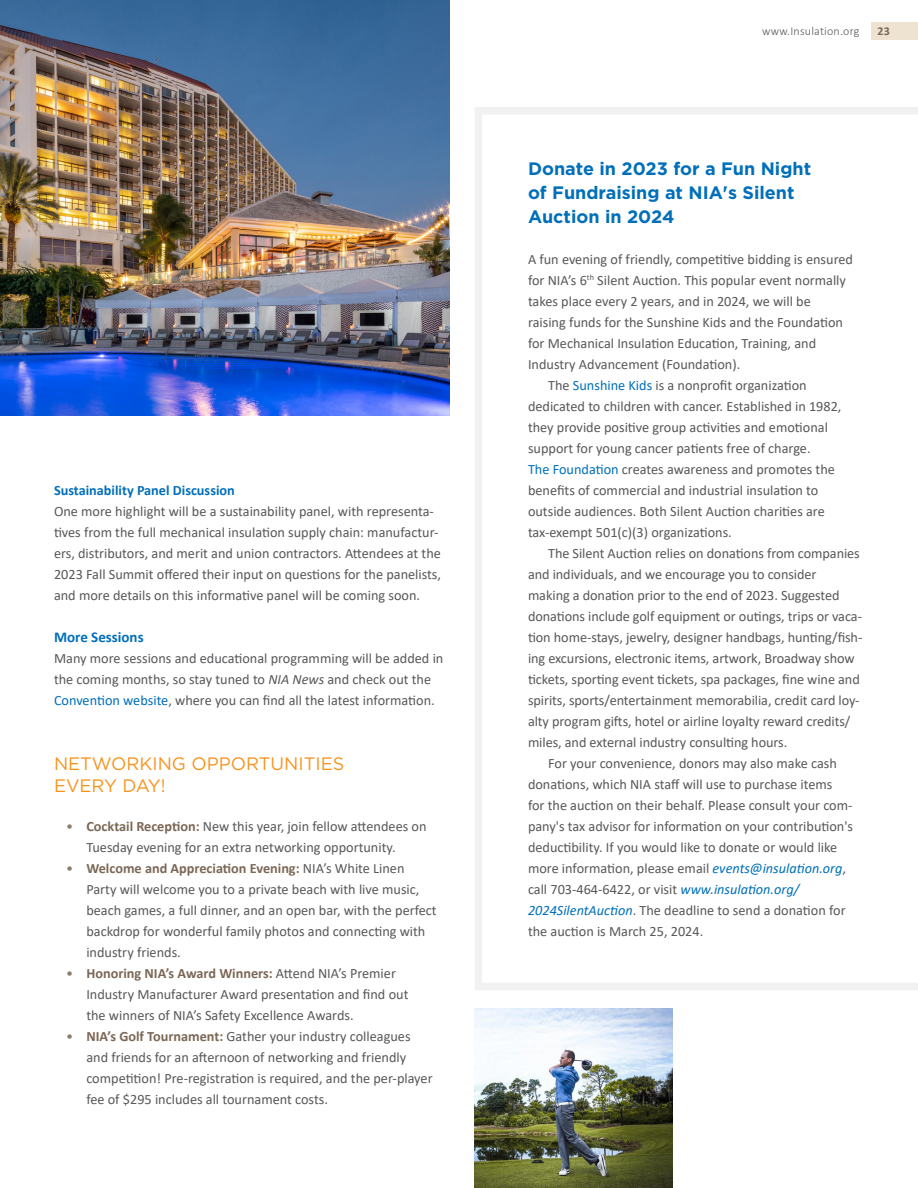
<style>
.page{position:relative;width:918px;height:1188px;background:#fff}
.page>*{position:absolute;margin:0;border:0;box-sizing:border-box;transform-origin:0 0}
.t1{font:700 18px/24px "Gotham";color:#006fba}
.t2{font:18px "Gotham";color:#f7931d}
.t3{font:700 15px "Calibri";color:#006fba}
.Text{font:14.25px/21px "Calibri";letter-spacing:-.005em;color:#57585a}
.First_Paragraph_Text{font:14.25px/21px "Calibri";color:#57585a}
.Bullets{font:14.25px/21px "Calibri";color:#57585a}
.Sub_Header{font:700 14.25px "Calibri";color:#006fba}
.t4{font:300 12px "Calibri";letter-spacing:.02em;color:#57585a}
.t5{font:700 12px "Calibri";color:#7b6756}
.s1{font-style:italic}
.s2{color:#006fba}
.s3{color:#8f7d6c}
.s4{font-weight:700;color:#7b6756}
.s5{font-style:italic;color:#006fba}
</style>
<div class="page">
<div style="left:871px;top:22px;width:47px;height:18px;background:#eee3d1"></div>
<img style="left:0;top:0;width:450px;height:416px">
<svg style="left:475px;top:107px;width:443px;height:883px"></svg>
<img style="left:475px;top:1008px;width:198px;height:180px">
<p class="Sub_Header" style="left:54px;top:480px;width:182px">Sustainability Panel Discussion</p>
<p class="First_Paragraph_Text" style="left:54px;top:500px;width:389px">One more highlight will be a sustainability panel, with representa&shy;tives from the full mechanical insulation supply chain: manufactur&shy;ers, distributors, and merit and union contractors. Attendees at the 2023 Fall Summit offered their input on questions for the panelists, and more details on this informative panel will be coming soon.</p>
<p class="t3" style="left:54px;top:626px;width:91px">More Sessions</p>
<p class="First_Paragraph_Text" style="left:54px;top:647px;width:391px">Many more sessions and educational programming will be added in the coming months, so stay tuned to <span class="s1">NIA News</span> and check out the<br><span class="s2">Convention website</span>, where you can find all the latest information.</p>
<p class="t2" style="left:54px;top:752px;width:292px">NETWORKING OPPORTUNITIES</p>
<p class="t2" style="left:54px;top:774px;width:113px">EVERY DAY!</p>
<p class="Bullets" style="left:86px;top:815px;width:342px;text-indent:-20px"><span class="s3">•</span> <span class="s4">Cocktail Reception:</span> New this year, join fellow attendees on<br>Tuesday evening for an extra networking opportunity.</p>
<p class="Bullets" style="left:86px;top:857px;width:352px;text-indent:-20px"><span class="s3">•</span> <span class="s4">Welcome and Appreciation Evening:</span> NIA’s White Linen Party will welcome you to a private beach with live music, beach games, a full dinner, and an open bar, with the perfect backdrop for wonderful family photos and connecting with industry friends.</p>
<p class="Bullets" style="left:86px;top:962px;width:324px;text-indent:-20px"><span class="s3">•</span> <span class="s4">Honoring NIA’s Award Winners:</span> Attend NIA’s Premier<br>Industry Manufacturer Award presentation and find out the winners of NIA’s Safety Excellence Awards.</p>
<p class="Bullets" style="left:86px;top:1025px;width:348px;text-indent:-20px"><span class="s3">•</span> <span class="s4">NIA’s Golf Tournament:</span> Gather your industry colleagues and friends for an afternoon of networking and friendly competition! Pre-registration is required, and the per-player fee of $295 includes all tournament costs.</p>
<p class="t4" style="left:762px;top:23px;width:99px">www.Insulation.org</p>
<p class="t5" style="left:878px;top:22px;width:14px">23</p>
<p class="t1" style="left:528px;top:156px;width:285px">Donate in 2023 for a Fun Night of Fundraising at NIA's Silent<br>Auction in 2024</p>
<p class="First_Paragraph_Text" style="left:528px;top:248px;width:327px">A fun evening of friendly, competitive bidding is ensured for NIA’s 6<sup>th</sup> Silent Auction. This popular event normally takes place every 2 years, and in 2024, we will be<br>raising funds for the Sunshine Kids and the Foundation for Mechanical Insulation Education, Training, and Industry Advancement (Foundation).</p>
<p class="Text" style="left:528px;top:374px;width:315px;text-indent:20px">The <span class="s2">Sunshine Kids</span> is a nonprofit organization dedicated to children with cancer. Established in 1982, they provide positive group activities and emotional support for young cancer patients free of charge.<br><span class="s2">The Foundation</span> creates awareness and promotes the benefits of commercial and industrial insulation to outside audiences. Both Silent Auction charities are tax-exempt 501(c)(3) organizations.</p>
<p class="Text" style="left:528px;top:542px;width:336px;text-indent:20px">The Silent Auction relies on donations from companies and individuals, and we encourage you to consider<br>making a donation prior to the end of 2023. Suggested donations include golf equipment or outings, trips or vaca&shy;tion home-stays, jewelry, designer handbags, hunting/fish&shy;ing excursions, electronic items, artwork, Broadway show tickets, sporting event tickets, spa packages, fine wine and spirits, sports/entertainment memorabilia, credit card loy&shy;alty program gifts, hotel or airline loyalty reward credits/ miles, and external industry consulting hours.</p>
<p class="Text" style="left:528px;top:752px;width:327px;text-indent:20px">For your convenience, donors may also make cash donations, which NIA staff will use to purchase items<br>for the auction on their behalf. Please consult your com&shy;pany's tax advisor for information on your contribution's deductibility. If you would like to donate or would like more information, please email <span class="s5">events@insulation.org</span>, call 703-464-6422, or visit <span class="s5">www.insulation.org/ 2024SilentAuction</span>. The deadline to send a donation for the auction is March 25, 2024.</p>
</div>
